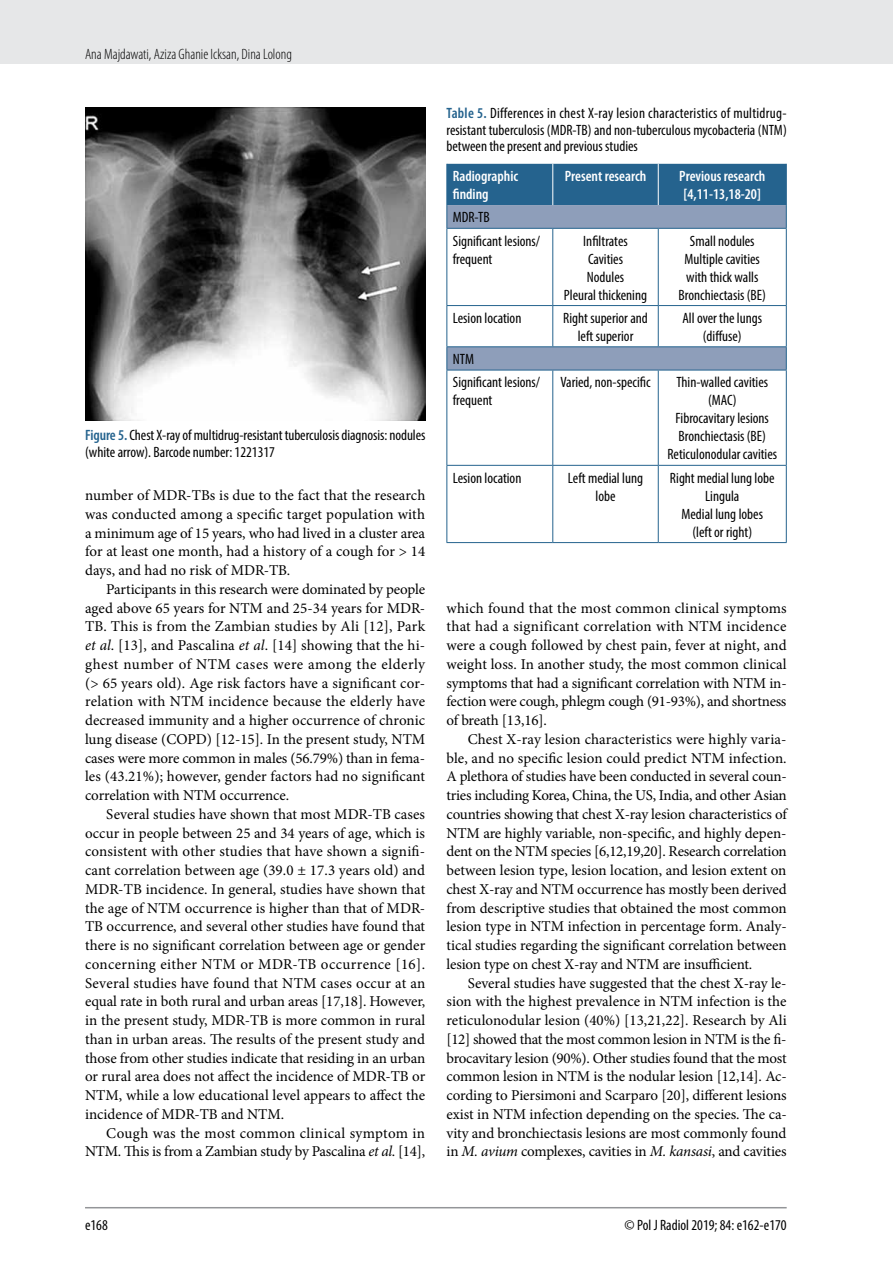
<style>
.page{position:relative;width:893px;height:1263px;background:#fff}
.page>*{position:absolute;margin:0;border:0;box-sizing:border-box;transform-origin:0 0}
.t1{font:15px/18.8px "Minion Pro";letter-spacing:-.005em;color:#000;text-align:justify}
.t2{font:condensed 15px/18px "Myriad Pro";color:#000;text-align:center}
.t3{font:600 condensed 15px/18px "Myriad Pro";color:#fff}
.t4{font:300 condensed 15px "Myriad Pro";color:#000}
.s1{font-weight:600;color:#25638e}
.s2{font-style:italic}
</style>
<div class="page">
<div style="left:0;top:0;width:893px;height:64px;background:#e6e7e8"></div>
<hr style="left:85px;top:1207px;width:702px;height:1px;background:#939598">
<svg style="left:447px;top:229px;width:339px;height:141px"></svg>
<hr style="left:552px;top:229px;width:1px;height:76px;background:#25638e">
<hr style="left:658px;top:229px;width:1px;height:76px;background:#25638e">
<hr style="left:446px;top:305px;width:107px;height:1px;background:#25638e">
<hr style="left:553px;top:305px;width:105px;height:1px;background:#25638e">
<hr style="left:552px;top:306px;width:1px;height:40px;background:#25638e">
<hr style="left:658px;top:305px;width:129px;height:1px;background:#25638e">
<hr style="left:658px;top:306px;width:1px;height:40px;background:#25638e">
<hr style="left:446px;top:370px;width:107px;height:1px;background:#25638e">
<hr style="left:553px;top:370px;width:105px;height:1px;background:#25638e">
<hr style="left:552px;top:370px;width:1px;height:95px;background:#25638e">
<hr style="left:658px;top:370px;width:129px;height:1px;background:#25638e">
<hr style="left:658px;top:370px;width:1px;height:95px;background:#25638e">
<hr style="left:446px;top:465px;width:107px;height:1px;background:#25638e">
<hr style="left:553px;top:465px;width:105px;height:1px;background:#25638e">
<hr style="left:552px;top:466px;width:1px;height:76px;background:#25638e">
<hr style="left:658px;top:465px;width:129px;height:1px;background:#25638e">
<hr style="left:658px;top:466px;width:1px;height:76px;background:#25638e">
<hr style="left:446px;top:346px;width:107px;height:1px;background:#25638e">
<hr style="left:553px;top:346px;width:105px;height:1px;background:#25638e">
<hr style="left:658px;top:346px;width:129px;height:1px;background:#25638e">
<hr style="left:446px;top:228px;width:107px;height:1px;background:#25638e">
<hr style="left:553px;top:228px;width:105px;height:1px;background:#25638e">
<hr style="left:658px;top:228px;width:129px;height:1px;background:#25638e">
<svg style="left:446px;top:164px;width:341px;height:64px;background:#4b789e"></svg>
<hr style="left:446px;top:229px;width:1px;height:76px;background:#25638e">
<hr style="left:786px;top:229px;width:1px;height:76px;background:#25638e">
<hr style="left:446px;top:306px;width:1px;height:40px;background:#25638e">
<hr style="left:786px;top:306px;width:1px;height:40px;background:#25638e">
<svg style="left:446px;top:347px;width:1px;height:23px"></svg>
<svg style="left:786px;top:347px;width:1px;height:23px"></svg>
<hr style="left:446px;top:370px;width:1px;height:95px;background:#25638e">
<hr style="left:786px;top:370px;width:1px;height:95px;background:#25638e">
<hr style="left:446px;top:466px;width:1px;height:76px;background:#25638e">
<hr style="left:786px;top:466px;width:1px;height:76px;background:#25638e">
<hr style="left:446px;top:542px;width:107px;height:1px;background:#25638e">
<hr style="left:553px;top:542px;width:105px;height:1px;background:#25638e">
<hr style="left:658px;top:542px;width:129px;height:1px;background:#25638e">
<img style="left:85px;top:107px;width:340px;height:313px">
<p class="t4" style="left:85px;top:45px;width:208px">Ana Majdawati, Aziza Ghanie Icksan, Dina Lolong</p>
<p class="t2" style="left:85px;top:427px;width:342px;line-height:16.5px;text-align:left"><span class="s1">Figure 5.</span> Chest X-ray of multidrug-resistant tuberculosis diagnosis: nodules (white arrow). Barcode number: 1221317</p>
<p class="t1" style="left:85px;top:486px;width:342px">number of MDR-TBs is due to the fact that the research was conducted among a specific target population with a minimum age of 15 years, who had lived in a cluster area for at least one month, had a history of a cough for &gt; 14 days, and had no risk of MDR-TB.</p>
<p class="t1" style="left:85px;top:580px;width:342px;text-indent:21px">Participants in this research were dominated by people aged above 65 years for NTM and 25-34 years for MDR-TB. This is from the Zambian studies by Ali [12], Park <span class="s2">et al</span>. [13], and Pascalina <span class="s2">et al</span>. [14] showing that the hi&shy;ghest number of NTM cases were among the elderly (&gt; 65 years old). Age risk factors have a significant cor&shy;relation with NTM incidence because the elderly have decreased immunity and a higher occurrence of chronic lung disease (COPD) [12-15]. In the present study, NTM cases were more common in males (56.79%) than in fema&shy;les (43.21%); however, gender factors had no significant correlation with NTM occurrence.</p>
<p class="t1" style="left:85px;top:805px;width:342px;text-indent:21px">Several studies have shown that most MDR-TB cases occur in people between 25 and 34 years of age, which is consistent with other studies that have shown a signifi&shy;cant correlation between age (39.0 ± 17.3 years old) and MDR-TB incidence. In general, studies have shown that the age of NTM occurrence is higher than that of MDR-TB occurrence, and several other studies have found that there is no significant correlation between age or gender concerning either NTM or MDR-TB occurrence [16].<br>Several studies have found that NTM cases occur at an equal rate in both rural and urban areas [17,18]. However, in the present study, MDR-TB is more common in rural than in urban areas. The results of the present study and those from other studies indicate that residing in an urban or rural area does not affect the incidence of MDR-TB or NTM, while a low educational level appears to affect the incidence of MDR-TB and NTM.</p>
<p class="t1" style="left:85px;top:1123px;width:342px;text-align:right">Cough was the most common clinical symptom in<br>NTM. This is from a Zambian study by Pascalina <span class="s2">et al</span>. [14],</p>
<p class="t2" style="left:446px;top:105px;width:342px;line-height:16.5px;text-align:justify"><span class="s1">Table 5.</span> Differences in chest X-ray lesion characteristics of multidrug&shy;resistant tuberculosis (MDR-TB) and non-tuberculous mycobacteria (NTM) between the present and previous studies</p>
<p class="t3" style="left:453px;top:167px;width:67px">Radiographic finding</p>
<p class="t3" style="left:565px;top:167px;width:83px">Present research</p>
<p class="t3" style="left:679px;top:167px;width:87px">Previous research [4,11-13,18-20]</p>
<p class="t2" style="left:453px;top:206px;width:89px;line-height:23.2px;text-align:left">MDR-TB<br>Significant lesions/</p>
<p class="t2" style="left:453px;top:249px;width:41px">frequent</p>
<p class="t2" style="left:564px;top:231px;width:85px">Infiltrates<br>Cavities<br>Nodules<br>Pleural thickening</p>
<p class="t2" style="left:679px;top:231px;width:89px">Small nodules<br>Multiple cavities with thick walls<br>Bronchiectasis (BE)</p>
<p class="t2" style="left:453px;top:309px;width:70px">Lesion location</p>
<p class="t2" style="left:563px;top:309px;width:86px">Right superior and left superior</p>
<p class="t2" style="left:682px;top:309px;width:81px">All over the lungs (diffuse)</p>
<p class="t2" style="left:453px;top:347px;width:89px;line-height:23.2px;text-align:left">NTM<br>Significant lesions/</p>
<p class="t2" style="left:453px;top:391px;width:41px">frequent</p>
<p class="t2" style="left:560px;top:373px;width:92px">Varied, non-specific</p>
<p class="t2" style="left:667px;top:373px;width:111px">Thin-walled cavities (MAC)<br>Fibrocavitary lesions<br>Bronchiectasis (BE)<br>Reticulonodular cavities</p>
<p class="t2" style="left:453px;top:468px;width:70px">Lesion location</p>
<p class="t2" style="left:568px;top:468px;width:77px">Left medial lung lobe</p>
<p class="t2" style="left:670px;top:468px;width:106px">Right medial lung lobe<br>Lingula<br>Medial lung lobes (left or right)</p>
<p class="t1" style="left:446px;top:598px;width:342px">which found that the most common clinical symptoms that had a significant correlation with NTM incidence were a cough followed by chest pain, fever at night, and weight loss. In another study, the most common clinical symptoms that had a significant correlation with NTM in&shy;fection were cough, phlegm cough (91-93%), and shortness of breath [13,16].</p>
<p class="t1" style="left:446px;top:730px;width:342px;text-indent:21px">Chest X-ray lesion characteristics were highly varia&shy;ble, and no specific lesion could predict NTM infection.<br>A plethora of studies have been conducted in several coun&shy;tries including Korea, China, the US, India, and other Asian countries showing that chest X-ray lesion characteristics of NTM are highly variable, non-specific, and highly depen&shy;dent on the NTM species [6,12,19,20]. Research correlation between lesion type, lesion location, and lesion extent on chest X-ray and NTM occurrence has mostly been derived from descriptive studies that obtained the most common lesion type in NTM infection in percentage form. Analy&shy;tical studies regarding the significant correlation between lesion type on chest X-ray and NTM are insufficient.</p>
<p class="t1" style="left:446px;top:973px;width:342px;text-indent:21px">Several studies have suggested that the chest X-ray le&shy;sion with the highest prevalence in NTM infection is the reticulonodular lesion (40%) [13,21,22]. Research by Ali [12] showed that the most common lesion in NTM is the fi&shy;brocavitary lesion (90%). Other studies found that the most common lesion in NTM is the nodular lesion [12,14]. Ac&shy;cording to Piersimoni and Scarparo [20], different lesions exist in NTM infection depending on the species. The ca&shy;vity and bronchiectasis lesions are most commonly found in <span class="s2">M. avium</span> complexes, cavities in <span class="s2">M. kansasi</span>, and cavities</p>
<p class="t2" style="left:85px;top:1216px;width:24px">e168</p>
<p class="t2" style="left:625px;top:1216px;width:164px">© Pol J Radiol 2019; 84: e162-e170</p>
</div>
